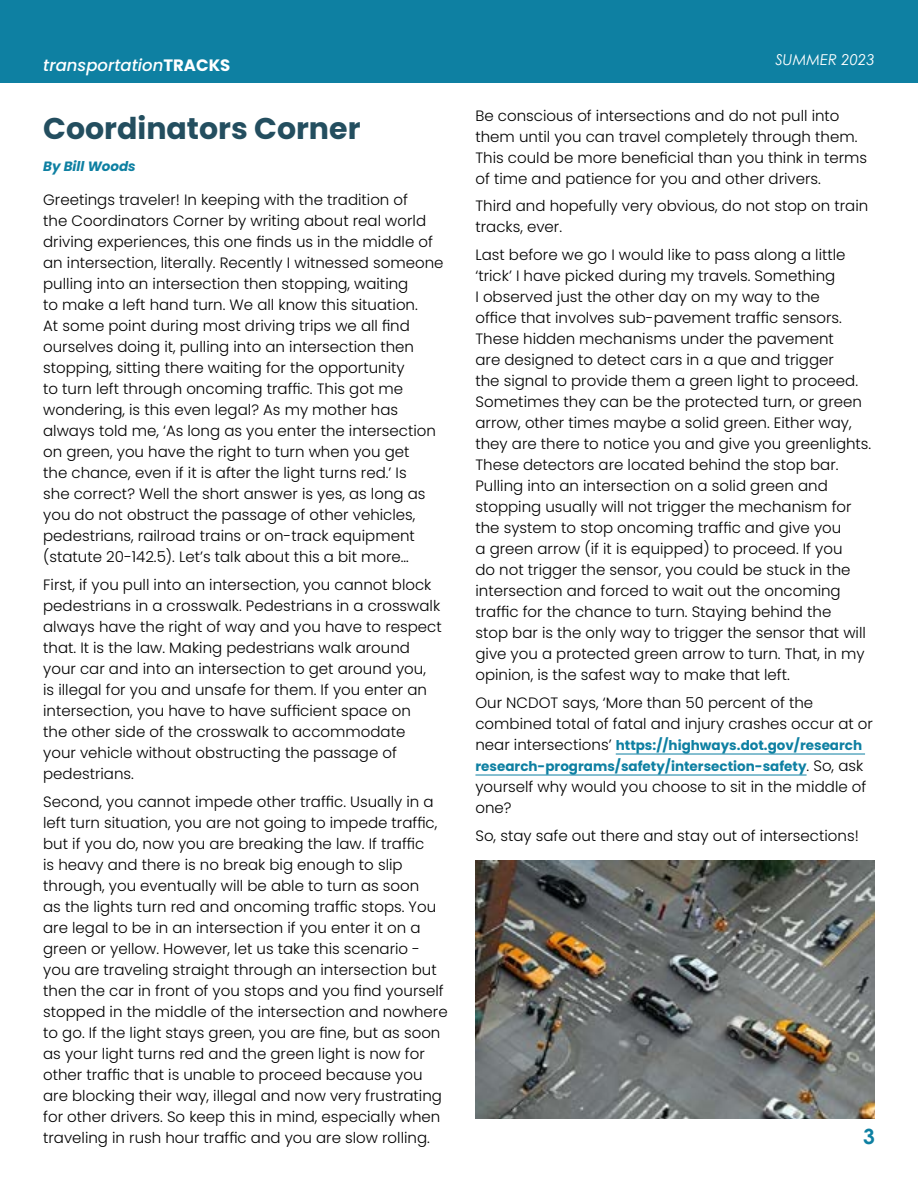
<style>
.page{position:relative;width:918px;height:1188px;background:#fff}
.page>*{position:absolute;margin:0;border:0;box-sizing:border-box;transform-origin:0 0}
.t1{font:700 30px "Poppins";color:#234e5f}
.t2{font:700 21px "Century Gothic";color:#0e80a2}
.t3{font:italic 500 16.5px "Poppins";color:#fff}
.t4{font:300 15px/21px "Poppins";color:#000}
.t5{font:italic 15px "Century Gothic";color:#fff}
.t6{font:700 13.5px/21px "Poppins";color:#0e80a2}
.t7{font:italic 700 13.5px "Poppins";color:#0e80a2}
.s1{font-weight:700;font-style:normal}
.s2{font-weight:300;font-size:15px;color:#000}
</style>
<div class="page">
<div style="left:0;top:0;width:918px;height:82px;background:#0e80a2"></div>
<hr style="left:616px;top:754px;width:249px;height:1px;background:#0e80a2">
<hr style="left:475px;top:775px;width:332px;height:1px;background:#0e80a2">
<img style="left:475px;top:861px;width:400px;height:258px">
<p class="t3" style="left:43px;top:56px;width:189px">transportation<span class="s1">TRACKS</span></p>
<p class="t5" style="left:775px;top:49px;width:101px">SUMMER 2023</p>
<h1 class="t1" style="left:43px;top:112px;width:319px">Coordinators Corner</h1>
<p class="t7" style="left:43px;top:158px;width:94px">By Bill Woods</p>
<p class="t4" style="left:43px;top:190px;width:402px">Greetings traveler! In keeping with the tradition of<br>the Coordinators Corner by writing about real world driving experiences, this one finds us in the middle of an intersection, literally. Recently I witnessed someone pulling into an intersection then stopping, waiting<br>to make a left hand turn. We all know this situation.<br>At some point during most driving trips we all find ourselves doing it, pulling into an intersection then stopping, sitting there waiting for the opportunity<br>to turn left through oncoming traffic. This got me wondering, is this even legal? As my mother has always told me, ‘As long as you enter the intersection on green, you have the right to turn when you get<br>the chance, even if it is after the light turns red.’ Is<br>she correct? Well the short answer is yes, as long as you do not obstruct the passage of other vehicles, pedestrians, railroad trains or on-track equipment (statute 20-142.5). Let’s talk about this a bit more…</p>
<p class="t4" style="left:43px;top:575px;width:400px">First, if you pull into an intersection, you cannot block pedestrians in a crosswalk. Pedestrians in a crosswalk always have the right of way and you have to respect that. It is the law. Making pedestrians walk around your car and into an intersection to get around you,<br>is illegal for you and unsafe for them. If you enter an intersection, you have to have sufficient space on<br>the other side of the crosswalk to accommodate your vehicle without obstructing the passage of pedestrians.</p>
<p class="t4" style="left:43px;top:791px;width:406px">Second, you cannot impede other traffic. Usually in a left turn situation, you are not going to impede traffic, but if you do, now you are breaking the law. If traffic<br>is heavy and there is no break big enough to slip through, you eventually will be able to turn as soon<br>as the lights turn red and oncoming traffic stops. You are legal to be in an intersection if you enter it on a green or yellow. However, let us take this scenario - you are traveling straight through an intersection but then the car in front of you stops and you find yourself stopped in the middle of the intersection and nowhere to go. If the light stays green, you are fine, but as soon as your light turns red and the green light is now for other traffic that is unable to proceed because you are blocking their way, illegal and now very frustrating for other drivers. So keep this in mind, especially when traveling in rush hour traffic and you are slow rolling.</p>
<p class="t4" style="left:475px;top:105px;width:393px">Be conscious of intersections and do not pull into them until you can travel completely through them.<br>This could be more beneficial than you think in terms of time and patience for you and other drivers.</p>
<p class="t4" style="left:475px;top:196px;width:394px">Third and hopefully very obvious, do not stop on train tracks, ever.</p>
<p class="t4" style="left:475px;top:245px;width:397px">Last before we go I would like to pass along a little ‘trick’ I have picked during my travels. Something<br>I observed just the other day on my way to the<br>office that involves sub-pavement traffic sensors.<br>These hidden mechanisms under the pavement<br>are designed to detect cars in a que and trigger<br>the signal to provide them a green light to proceed.<br>Sometimes they can be the protected turn, or green arrow, other times maybe a solid green. Either way, they are there to notice you and give you greenlights.<br>These detectors are located behind the stop bar.<br>Pulling into an intersection on a solid green and stopping usually will not trigger the mechanism for the system to stop oncoming traffic and give you<br>a green arrow (if it is equipped) to proceed. If you<br>do not trigger the sensor, you could be stuck in the intersection and forced to wait out the oncoming traffic for the chance to turn. Staying behind the<br>stop bar is the only way to trigger the sensor that will give you a protected green arrow to turn. That, in my opinion, is the safest way to make that left.</p>
<p class="t4" style="left:475px;top:692px;width:399px">Our NCDOT says, ‘More than 50 percent of the combined total of fatal and injury crashes occur at or</p>
<p class="t6" style="left:475px;top:735px;width:389px"><span class="s2">near intersections’</span> https://highways.dot.gov/research research-programs/safety/intersection-safety<span class="s2">. So, ask</span></p>
<p class="t4" style="left:475px;top:776px;width:392px">yourself why would you choose to sit in the middle of one?</p>
<p class="t4" style="left:475px;top:825px;width:385px">So, stay safe out there and stay out of intersections!</p>
<h2 class="t2" style="left:863px;top:1120px;width:13px">3</h2>
</div>
